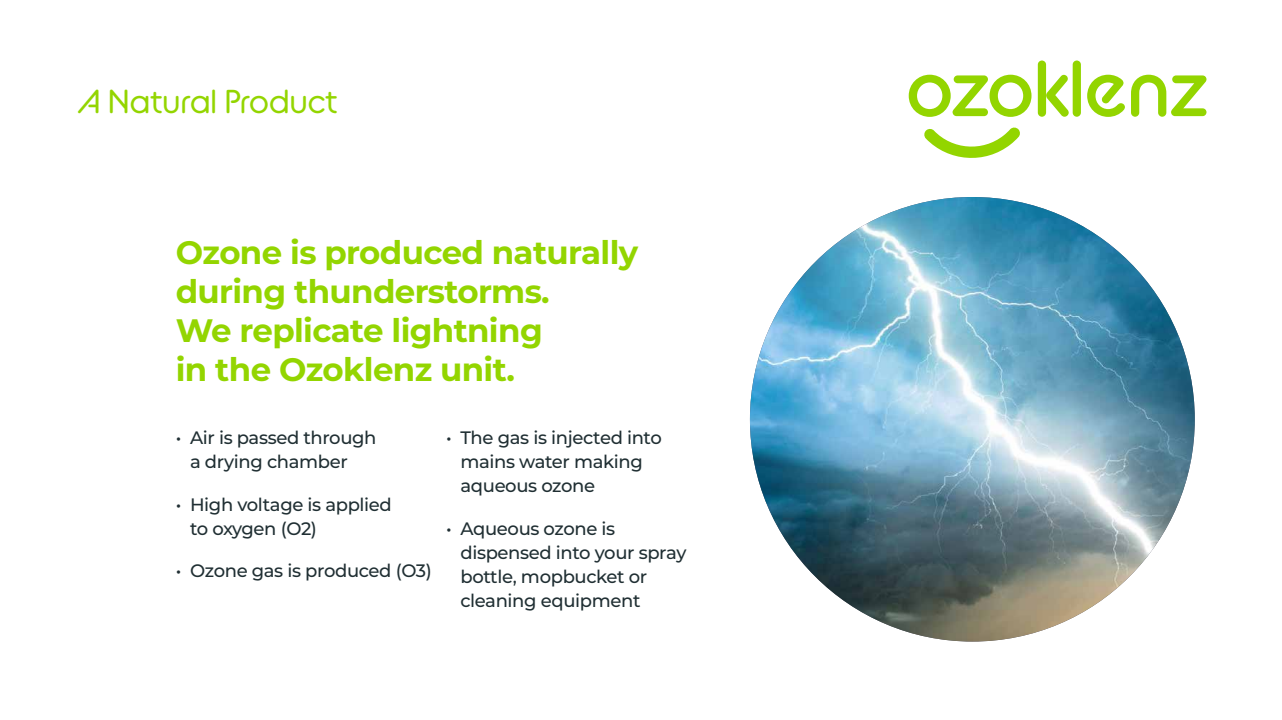
<style>
.page{position:relative;width:1282px;height:720px;background:#fff}
.page>*{position:absolute;margin:0;border:0;box-sizing:border-box;transform-origin:0 0}
.t1{font:33.1px "BC Alphapipe RB";letter-spacing:-.02em;color:#93d500}
.t2{font:700 32.4px/38.9px "Montserrat";letter-spacing:-.02em;color:#93d500}
.t3{font:500 18px/24px "Montserrat";letter-spacing:-.02em;color:#202f33}
</style>
<div class="page">
<img style="left:750px;top:197px;width:444px;height:445px;border-radius:222px">
<svg style="left:908px;top:75px;width:123px;height:42px"></svg>
<svg style="left:1046px;top:75px;width:22px;height:42px"></svg>
<div style="left:1037px;top:61px;width:8px;height:56px;background:#93d500;border-radius:4px"></div>
<div style="left:1072px;top:61px;width:8px;height:56px;background:#93d500;border-radius:4px"></div>
<svg style="left:1087px;top:75px;width:37px;height:42px"></svg>
<svg style="left:1131px;top:75px;width:75px;height:42px"></svg>
<svg style="left:924px;top:127px;width:96px;height:31px"></svg>
<h1 class="t1" style="left:78px;top:81px;width:261px">A Natural Product</h1>
<h2 class="t2" style="left:176px;top:231px;width:464px">Ozone is produced naturally during thunderstorms.<br>We replicate lightning<br>in the Ozoklenz unit.</h2>
<p class="t3" style="left:190px;top:425px;width:188px;text-indent:-14px">• Air is passed through a drying chamber</p>
<p class="t3" style="left:190px;top:492px;width:203px;text-indent:-14px">• High voltage is applied to oxygen (O2)</p>
<p class="t3" style="left:176px;top:558px;width:257px">• Ozone gas is produced (O3)</p>
<p class="t3" style="left:460px;top:425px;width:203px;text-indent:-14px">• The gas is injected into mains water making aqueous ozone</p>
<p class="t3" style="left:460px;top:516px;width:227px;text-indent:-14px">• Aqueous ozone is dispensed into your spray bottle, mopbucket or cleaning equipment</p>
</div>
